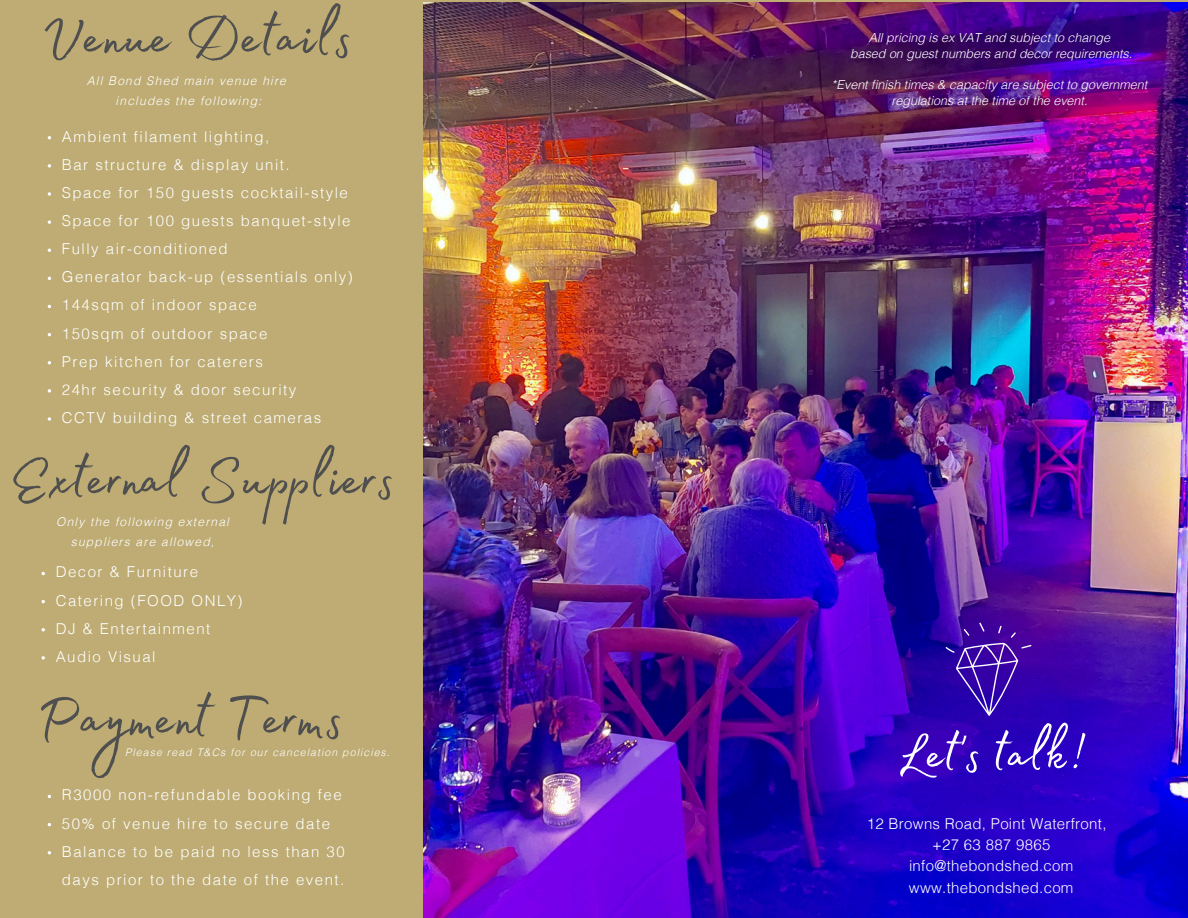
<style>
.page{position:relative;width:1188px;height:918px;background:#beac74}
.page>*{position:absolute;margin:0;border:0;box-sizing:border-box;transform-origin:0 0}
.t1{font:75px "Madelyn Fill";color:#4f4f4f}
.t2{font:67.5px "Madelyn Fill";color:#fff}
.t3{font:300 15px/28.2px "Helvetica";letter-spacing:.1em;color:#fff}
.t4{font:300 15px/21.3px "Helvetica";letter-spacing:.02em;color:#fff;text-align:center}
.t5{font:italic 300 12.45px/15.6px "Helvetica";color:#fff;text-align:center}
.t6{font:italic 300 12px/20.1px "Helvetica";letter-spacing:.1em;color:#fff;text-align:center}
.t7{font:italic 300 10.5px "Helvetica";letter-spacing:.1em;color:#fff}
</style>
<div class="page">
<img style="left:423px;top:2px;width:765px;height:916px">
<svg style="left:945px;top:622px;width:87px;height:97px;background:#4414ad"></svg>
<svg style="left:48px;top:164px;width:3px;height:4px"></svg>
<svg style="left:48px;top:192px;width:3px;height:4px"></svg>
<svg style="left:48px;top:220px;width:3px;height:4px"></svg>
<svg style="left:48px;top:389px;width:3px;height:4px"></svg>
<svg style="left:48px;top:417px;width:3px;height:4px"></svg>
<svg style="left:42px;top:656px;width:3px;height:4px"></svg>
<h3 class="t1" style="left:41px;top:-20px;width:313px">Venue Details</h3>
<h1 class="t6" style="left:87px;top:72px;width:201px">All Bond Shed main venue hire includes the following:</h1>
<p class="t3" style="left:62px;top:124px;width:209px">Ambient filament lighting,</p>
<p class="t3" style="left:62px;top:152px;width:229px">Bar structure &amp; display unit.</p>
<p class="t3" style="left:62px;top:180px;width:288px">Space for 150 guests cocktail-style</p>
<p class="t3" style="left:62px;top:208px;width:290px">Space for 100 guests banquet-style</p>
<p class="t3" style="left:62px;top:236px;width:167px">Fully air-conditioned</p>
<p class="t3" style="left:62px;top:264px;width:292px">Generator back-up (essentials only)</p>
<p class="t3" style="left:62px;top:292px;width:196px">144sqm of indoor space</p>
<p class="t3" style="left:62px;top:320px;width:207px">150sqm of outdoor space</p>
<p class="t3" style="left:62px;top:349px;width:202px">Prep kitchen for caterers</p>
<p class="t3" style="left:62px;top:377px;width:236px">24hr security &amp; door security</p>
<h1 class="t3" style="left:62px;top:405px;width:261px">CCTV building &amp; street cameras</h1>
<p class="t1" style="left:10px;top:422px;width:387px">External Suppliers</p>
<p class="t6" style="left:56px;top:513px;width:174px">Only the following external suppliers are allowed,</p>
<p class="t3" style="left:56px;top:559px;width:144px">Decor &amp; Furniture</p>
<p class="t3" style="left:56px;top:587px;width:188px">Catering (FOOD ONLY)</p>
<p class="t3" style="left:56px;top:616px;width:156px">DJ &amp; Entertainment</p>
<h1 class="t3" style="left:56px;top:644px;width:101px">Audio Visual</h1>
<p class="t1" style="left:36px;top:661px;width:309px">Payment Terms</p>
<p class="t3" style="left:62px;top:782px;width:281px">R3000 non-refundable booking fee</p>
<p class="t3" style="left:62px;top:810px;width:270px">50% of venue hire to secure date</p>
<p class="t3" style="left:62px;top:839px;width:284px">Balance to be paid no less than 30 days prior to the date of the event.</p>
<h3 class="t7" style="left:125px;top:748px;width:266px">Please read T&amp;Cs for our cancelation policies.</h3>
<h3 class="t5" style="left:850px;top:31px;width:284px">All pricing is ex VAT and subject to change<br>based on guest numbers and decor requirements.</h3>
<p class="t5" style="left:832px;top:78px;width:317px">*Event finish times &amp; capacity are subject to government regulations at the time of the event.</p>
<h3 class="t2" style="left:897px;top:702px;width:190px">Let's talk!</h3>
<p class="t4" style="left:867px;top:814px;width:241px">12 Browns Road, Point Waterfront, +27 63 887 9865 info@thebondshed.com www.thebondshed.com</p>
</div>
